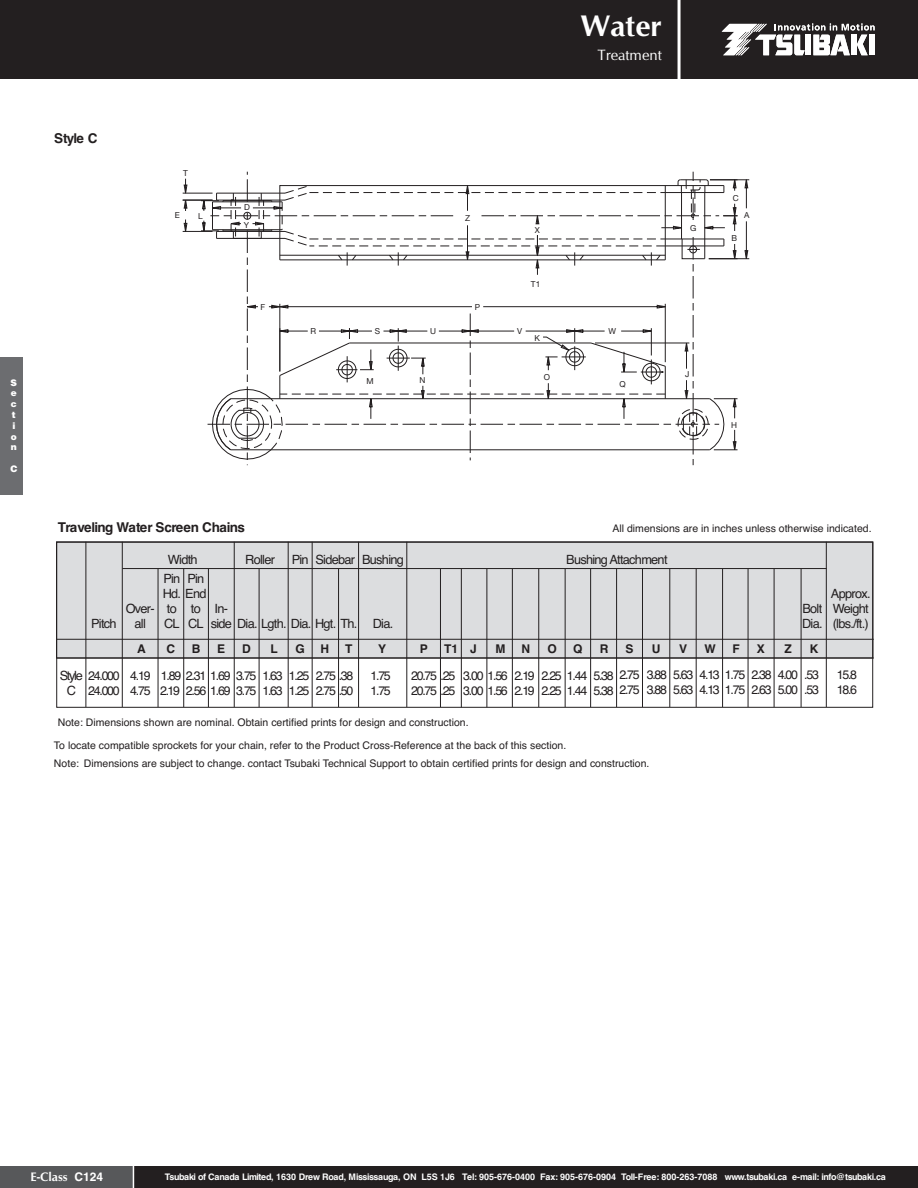
<style>
.page{position:relative;width:918px;height:1188px;background:#fff}
.page>*{position:absolute;margin:0;border:0;box-sizing:border-box;transform-origin:0 0}
.t1{font:700 30px "CG Omega";color:#fff}
.t2{font:15px "CG Omega";color:#fff}
.t3{font:700 13.5px "Helvetica";letter-spacing:-.055em;color:#231f20}
.t4{font:12.75px/15px "Helvetica";letter-spacing:-.055em;color:#231f20}
.t5{font:12.3px "Helvetica";letter-spacing:-.1em;color:#231f20}
.t6{font:700 12.3px "CG Omega";color:#fff}
.t7{font:700 12px "Helvetica";color:#231f20}
.t8{font:10.5px/18px "Helvetica";color:#231f20}
.t9{font:700 9px "Helvetica";letter-spacing:-.055em;color:#fff}
.t10{font:900 9px/10.8px "Helvetica";color:#fff}
.t11{font:8.25px/17.9px "Helvetica Neue";color:#231f20}
.s1{font-size:12.75px}
.s2{font-family:"Helvetica";font-size:12px}
</style>
<div class="page">
<div style="left:0;top:1166px;width:133px;height:22px;background:#57585a"></div>
<div style="left:134px;top:1166px;width:784px;height:22px;background:#231f20"></div>
<div style="left:0;top:0;width:918px;height:79px;background:#231f20"></div>
<hr style="left:678px;top:0;width:3px;height:95px;background:#fff">
<div style="left:0;top:357px;width:23px;height:138px;background:#6c6d70"></div>
<svg style="left:722px;top:24px;width:153px;height:31px"></svg>
<div style="left:57px;top:542px;width:816px;height:116px;background:#dcdddf"></div>
<hr style="left:86px;top:542px;width:1px;height:165px;background:#231f20">
<hr style="left:122px;top:542px;width:1px;height:165px;background:#231f20">
<hr style="left:158px;top:569px;width:1px;height:138px;background:#231f20">
<hr style="left:183px;top:569px;width:1px;height:138px;background:#231f20">
<hr style="left:208px;top:569px;width:1px;height:138px;background:#231f20">
<hr style="left:234px;top:542px;width:1px;height:165px;background:#231f20">
<hr style="left:259px;top:569px;width:1px;height:138px;background:#231f20">
<hr style="left:288px;top:542px;width:1px;height:165px;background:#231f20">
<hr style="left:312px;top:542px;width:1px;height:165px;background:#231f20">
<hr style="left:338px;top:569px;width:1px;height:138px;background:#231f20">
<hr style="left:358px;top:542px;width:1px;height:165px;background:#231f20">
<hr style="left:406px;top:542px;width:1px;height:165px;background:#231f20">
<hr style="left:440px;top:569px;width:1px;height:138px;background:#231f20">
<hr style="left:461px;top:569px;width:1px;height:138px;background:#231f20">
<hr style="left:487px;top:569px;width:1px;height:138px;background:#231f20">
<hr style="left:512px;top:569px;width:1px;height:138px;background:#231f20">
<hr style="left:538px;top:569px;width:1px;height:138px;background:#231f20">
<hr style="left:565px;top:569px;width:1px;height:138px;background:#231f20">
<hr style="left:590px;top:569px;width:1px;height:138px;background:#231f20">
<hr style="left:616px;top:569px;width:1px;height:138px;background:#231f20">
<hr style="left:642px;top:569px;width:1px;height:138px;background:#231f20">
<hr style="left:669px;top:569px;width:1px;height:138px;background:#231f20">
<hr style="left:696px;top:569px;width:1px;height:138px;background:#231f20">
<hr style="left:722px;top:569px;width:1px;height:138px;background:#231f20">
<hr style="left:748px;top:569px;width:1px;height:138px;background:#231f20">
<hr style="left:774px;top:569px;width:1px;height:138px;background:#231f20">
<hr style="left:801px;top:569px;width:1px;height:138px;background:#231f20">
<hr style="left:826px;top:542px;width:1px;height:165px;background:#231f20">
<hr style="left:122px;top:568px;width:705px;height:1px;background:#231f20">
<hr style="left:56px;top:639px;width:614px;height:1px;background:#231f20">
<hr style="left:56px;top:658px;width:614px;height:1px;background:#231f20">
<hr style="left:670px;top:639px;width:204px;height:1px;background:#231f20">
<hr style="left:670px;top:658px;width:204px;height:1px;background:#231f20">
<hr style="left:183px;top:193px;width:30px;height:1px;background:#231f20">
<hr style="left:183px;top:200px;width:30px;height:1px;background:#231f20">
<hr style="left:183px;top:231px;width:30px;height:1px;background:#231f20">
<svg style="left:183px;top:178px;width:5px;height:33px"></svg>
<svg style="left:183px;top:219px;width:5px;height:13px"></svg>
<svg style="left:201px;top:171px;width:537px;height:294px"></svg>
<hr style="left:710px;top:179px;width:39px;height:1px;background:#231f20">
<hr style="left:709px;top:258px;width:40px;height:1px;background:#231f20">
<svg style="left:744px;top:179px;width:5px;height:30px"></svg>
<svg style="left:744px;top:221px;width:5px;height:39px"></svg>
<div style="left:56px;top:542px;width:817px;height:166px;border:1px solid #231f20"></div>
<p class="t10" style="left:11px;top:377px;width:8px">S e c t i o n</p>
<p class="t10" style="left:10px;top:463px;width:9px">C</p>
<p class="t3" style="left:54px;top:131px;width:45px">Style C</p>
<h1 class="t1" style="left:581px;top:8px;width:83px">Water</h1>
<h2 class="t2" style="left:597px;top:46px;width:66px">Treatment</h2>
<p class="t11" style="left:183px;top:164px;width:6px">T</p>
<p class="t11" style="left:175px;top:206px;width:7px">E</p>
<p class="t11" style="left:198px;top:207px;width:6px">L</p>
<p class="t11" style="left:244px;top:198px;width:8px">D<br>Y</p>
<p class="t11" style="left:465px;top:209px;width:7px">Z</p>
<p class="t11" style="left:261px;top:298px;width:6px">F</p>
<p class="t11" style="left:475px;top:298px;width:7px">P</p>
<p class="t11" style="left:535px;top:221px;width:7px">X</p>
<p class="t11" style="left:531px;top:275px;width:11px">T1</p>
<p class="t11" style="left:310px;top:322px;width:7px">R</p>
<p class="t11" style="left:375px;top:322px;width:7px">S</p>
<p class="t11" style="left:609px;top:322px;width:9px">W</p>
<p class="t11" style="left:430px;top:322px;width:7px">U</p>
<p class="t11" style="left:517px;top:322px;width:7px">V</p>
<p class="t11" style="left:534px;top:329px;width:7px">K</p>
<p class="t11" style="left:366px;top:372px;width:9px">M</p>
<p class="t11" style="left:419px;top:371px;width:7px">N</p>
<p class="t11" style="left:544px;top:368px;width:8px">O</p>
<p class="t11" style="left:620px;top:375px;width:8px">Q</p>
<p class="t11" style="left:690px;top:219px;width:8px">G</p>
<p class="t11" style="left:733px;top:189px;width:7px">C</p>
<p class="t11" style="left:731px;top:229px;width:7px">B</p>
<p class="t11" style="left:744px;top:206px;width:7px">A</p>
<p class="t11" style="left:685px;top:365px;width:6px">J</p>
<p class="t11" style="left:731px;top:416px;width:7px">H</p>
<p class="t3" style="left:58px;top:520px;width:189px">Traveling Water Screen Chains</p>
<p class="t8" style="left:613px;top:520px;width:261px">All dimensions are in inches unless otherwise indicated.</p>
<p class="t4" style="left:168px;top:552px;width:31px">Width</p>
<p class="t4" style="left:245px;top:552px;width:31px">Roller</p>
<p class="t4" style="left:292px;top:552px;width:114px">Pin Sidebar Bushing</p>
<p class="t4" style="left:566px;top:552px;width:103px">Bushing Attachment</p>
<p class="t4" style="left:163px;top:571px;width:45px">Pin Pin<br>Hd. End</p>
<p class="t4" style="left:831px;top:586px;width:41px">Approx.</p>
<p class="t4" style="left:126px;top:601px;width:104px">Over- to to In-</p>
<p class="t4" style="left:802px;top:601px;width:68px">Bolt Weight</p>
<p class="t4" style="left:91px;top:616px;width:27px">Pitch</p>
<p class="t4" style="left:135px;top:616px;width:13px">all</p>
<p class="t4" style="left:164px;top:616px;width:231px">CL CL side Dia. Lgth. Dia. Hgt. Th. Dia.</p>
<p class="t4" style="left:802px;top:616px;width:68px">Dia. (lbs./ft.)</p>
<p class="t7" style="left:137px;top:642px;width:10px">A</p>
<p class="t7" style="left:167px;top:642px;width:10px">C</p>
<p class="t7" style="left:192px;top:642px;width:10px">B</p>
<p class="t7" style="left:217px;top:642px;width:10px">E</p>
<p class="t7" style="left:242px;top:642px;width:10px">D</p>
<p class="t7" style="left:270px;top:642px;width:9px">L</p>
<p class="t7" style="left:296px;top:642px;width:11px">G</p>
<p class="t7" style="left:320px;top:642px;width:10px">H</p>
<p class="t7" style="left:345px;top:642px;width:9px">T</p>
<p class="t7" style="left:378px;top:642px;width:10px">Y</p>
<p class="t7" style="left:420px;top:642px;width:10px">P</p>
<p class="t7" style="left:444px;top:642px;width:34px">T1 J</p>
<p class="t7" style="left:495px;top:642px;width:11px">M</p>
<p class="t7" style="left:522px;top:642px;width:10px">N</p>
<p class="t7" style="left:548px;top:642px;width:11px">O</p>
<p class="t7" style="left:573px;top:642px;width:11px">Q</p>
<p class="t7" style="left:600px;top:642px;width:10px">R</p>
<p class="t7" style="left:626px;top:642px;width:10px">S</p>
<p class="t7" style="left:652px;top:642px;width:10px">U</p>
<p class="t7" style="left:679px;top:642px;width:10px">V</p>
<p class="t7" style="left:705px;top:642px;width:13px">W</p>
<p class="t7" style="left:733px;top:642px;width:9px">F</p>
<p class="t7" style="left:757px;top:642px;width:10px">X</p>
<p class="t7" style="left:784px;top:642px;width:9px">Z</p>
<p class="t7" style="left:810px;top:642px;width:10px">K</p>
<p class="t5" style="left:60px;top:668px;width:295px"><span class="s1">Style</span> 24.000 4.19 1.89 2.31 1.69 3.75 1.63 1.25 2.75 .38</p>
<p class="t5" style="left:370px;top:668px;width:22px">1.75</p>
<p class="t5" style="left:411px;top:668px;width:204px">20.75 .25 3.00 1.56 2.19 2.25 1.44 5.38</p>
<p class="t5" style="left:67px;top:683px;width:288px"><span class="s1">C</span> 24.000 4.75 2.19 2.56 1.69 3.75 1.63 1.25 2.75 .50</p>
<p class="t5" style="left:370px;top:683px;width:22px">1.75</p>
<p class="t5" style="left:411px;top:683px;width:204px">20.75 .25 3.00 1.56 2.19 2.25 1.44 5.38</p>
<p class="t5" style="left:619px;top:668px;width:201px">2.75 3.88 5.63 4.13 1.75 2.38 4.00 .53</p>
<p class="t5" style="left:837px;top:668px;width:22px">15.8</p>
<p class="t5" style="left:619px;top:683px;width:201px">2.75 3.88 5.63 4.13 1.75 2.63 5.00 .53</p>
<p class="t5" style="left:837px;top:683px;width:22px">18.6</p>
<p class="t8" style="left:58px;top:713px;width:412px">Note: Dimensions shown are nominal. Obtain certified prints for design and construction.</p>
<p class="t8" style="left:54px;top:737px;width:597px">To locate compatible sprockets for your chain, refer to the Product Cross-Reference at the back of this section.<br>Note: Dimensions are subject to change. contact Tsubaki Technical Support to obtain certified prints for design and construction.</p>
<p class="t6" style="left:31px;top:1169px;width:74px">E-Class <span class="s2">C124</span></p>
<p class="t9" style="left:165px;top:1172px;width:722px">Tsubaki of Canada Limited, 1630 Drew Road, Mississauga, ON L5S 1J6 Tel: 905-676-0400 Fax: 905-676-0904 Toll-Free: 800-263-7088 www.tsubaki.ca e-mail: info@tsubaki.ca</p>
</div>
